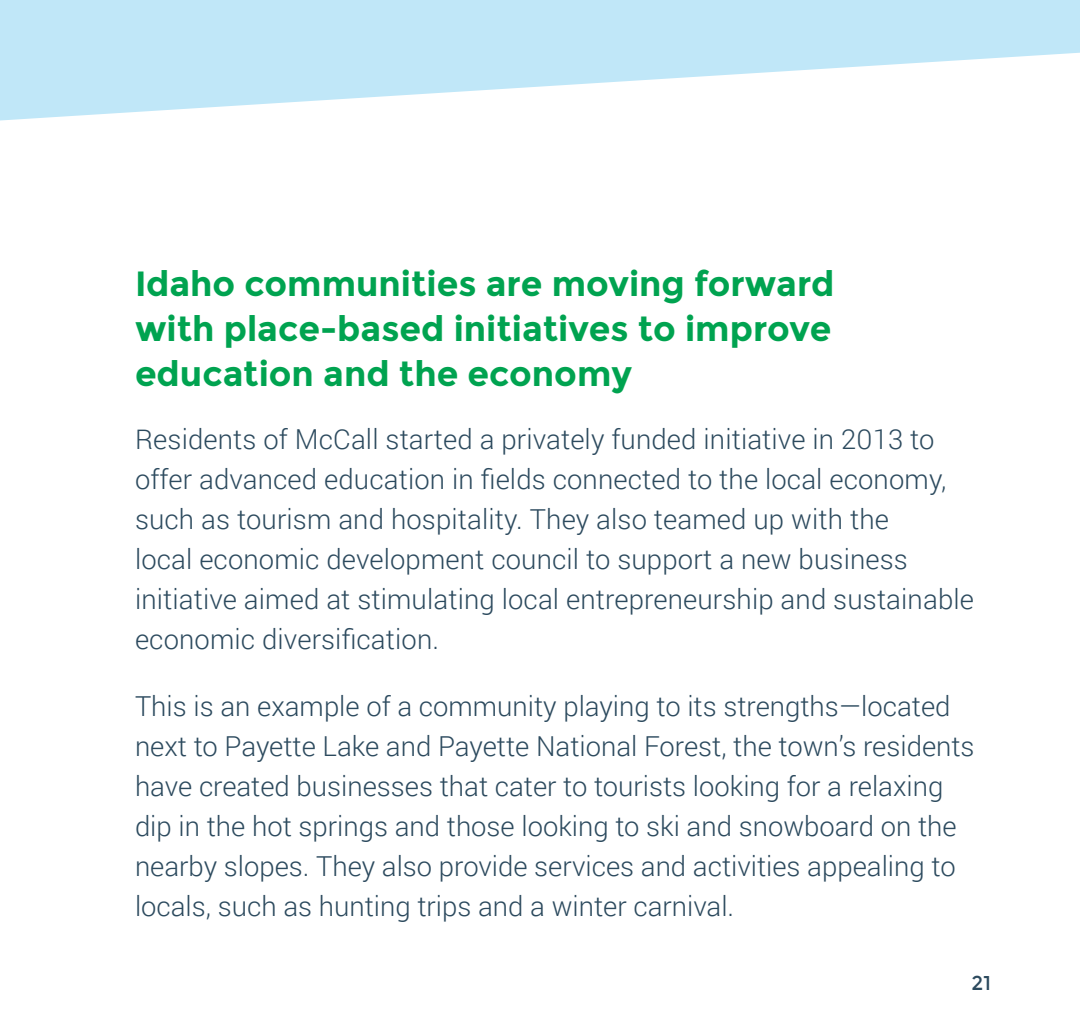
<style>
.page{position:relative;width:1080px;height:1035px;background:#fff}
.page>*{position:absolute;margin:0;border:0;box-sizing:border-box;transform-origin:0 0}
.t1{font:700 35px/45px "Montserrat";color:#00a350;text-align:justify}
.body_copy{font:300 27.5px/40px "Roboto";color:#2c4a5e}
.t2{font:20px "Montserrat";color:#2c4a5e}
</style>
<div class="page">
<svg style="left:0;top:0;width:1080px;height:121px;fill:#c0e7f8"></svg>
<p class="t1" style="left:135px;top:262px;width:701px">Idaho communities are moving forward with place-based initiatives to improve education and the economy</p>
<p class="body_copy" style="left:135px;top:418px;width:841px">Residents of McCall started a privately funded initiative in 2013 to offer advanced education in fields connected to the local economy, such as tourism and hospitality. They also teamed up with the<br>local economic development council to support a new business initiative aimed at stimulating local entrepreneurship and sustainable economic diversification.</p>
<p class="body_copy" style="left:135px;top:685px;width:841px">This is an example of a community playing to its strengths—located next to Payette Lake and Payette National Forest, the town’s residents have created businesses that cater to tourists looking for a relaxing dip in the hot springs and those looking to ski and snowboard on the nearby slopes. They also provide services and activities appealing to locals, such as hunting trips and a winter carnival.</p>
<p class="t2" style="left:972px;top:971px;width:21px">21</p>
</div>
